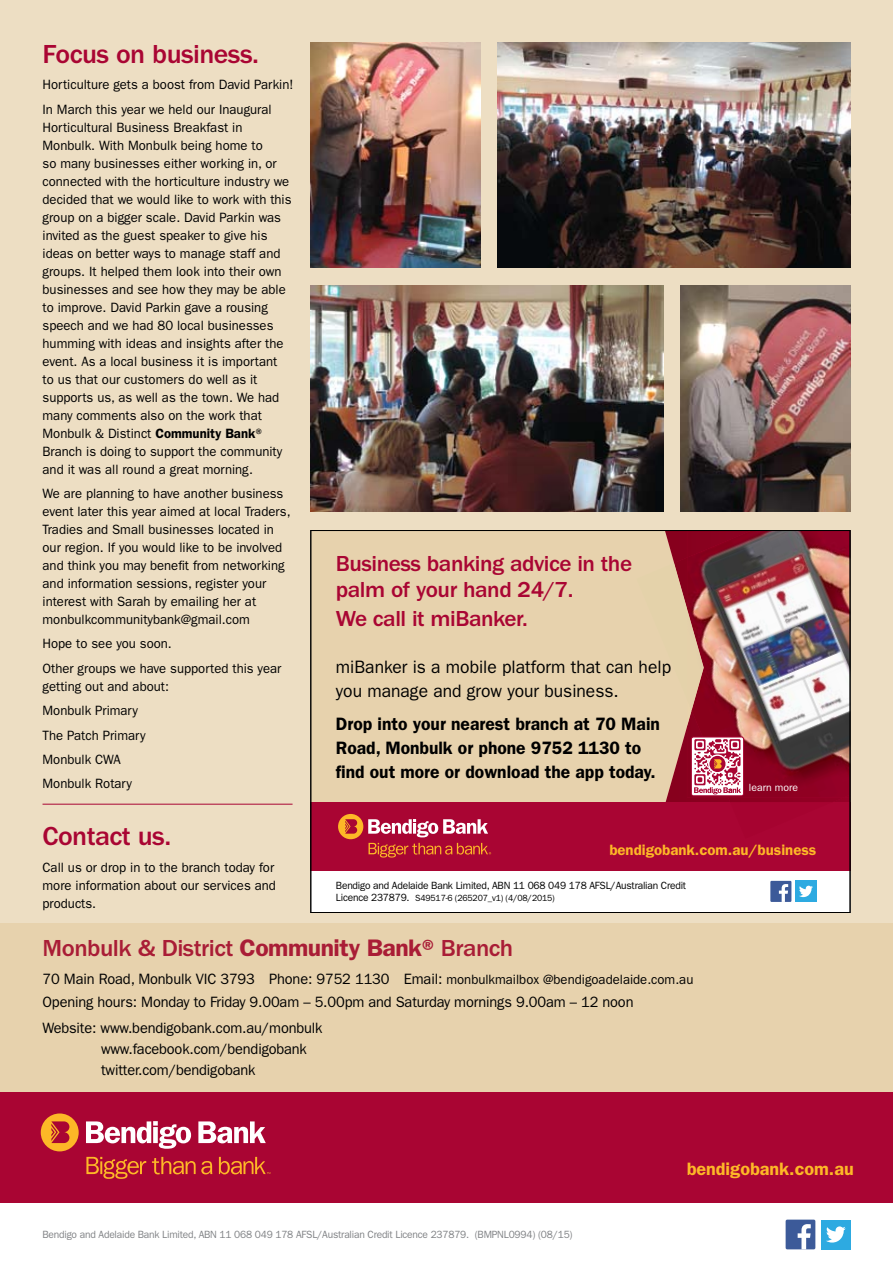
<style>
.page{position:relative;width:893px;height:1263px;background:#fff}
.page>*{position:absolute;margin:0;border:0;box-sizing:border-box;transform-origin:0 0}
.t1{font:500 27px "Franklin Gothic";letter-spacing:-.02em;color:#a90533}
.t2{font:500 24px "Franklin Gothic";letter-spacing:-.02em;color:#a91d36}
.t3{font:500 22.5px/25.5px "ITC Franklin Gothic Std";letter-spacing:-.02em;color:#a90533}
.t4{font:600 18px/24px "ITC Franklin Gothic Std";color:#000}
.t5{font:18px/24px "ITC Franklin Gothic Std";color:#000}
.t6{font:600 18px "Franklin Gothic";color:#fdb827}
.t7{font:15px/21px "Franklin Gothic";letter-spacing:-.01em;color:#000}
.t8{font:600 15px "ITC Franklin Gothic Std";color:#fdb827}
.t9{font:13.5px/18px "Franklin Gothic";color:#000}
.t10{font:10.5px "Franklin Gothic";letter-spacing:-.02em;color:#808285}
.t11{font:10.5px "ITC Franklin Gothic Std";letter-spacing:-.02em;color:#000}
.t12{font:10.5px "ITC Franklin Gothic Std";color:#fff}
.t13{font:9px "ITC Franklin Gothic Std";letter-spacing:-.02em;color:#000}
.s1{font-weight:600}
.s2{font-size:13.5px}
.s3{font-size:10.5px}
</style>
<div class="page">
<div style="left:0;top:0;width:893px;height:1116px;background:#eddec3"></div>
<div style="left:0;top:924px;width:893px;height:173px;background:#e7d2ad"></div>
<div style="left:786px;top:1219px;width:29px;height:30px;background:#3c5a99;border-radius:2px"></div>
<svg style="left:798px;top:1224px;width:13px;height:25px"></svg>
<div style="left:821px;top:1219px;width:30px;height:30px;background:#2daae1"></div>
<svg style="left:826px;top:1226px;width:20px;height:16px"></svg>
<div style="left:0;top:1092px;width:893px;height:111px;background:#a90533"></div>
<div style="left:41px;top:1113px;width:38px;height:38px;background:#fdb827;border-radius:50%"></div>
<svg style="left:51px;top:1121px;width:18px;height:22px"></svg>
<svg style="left:86px;top:1121px;width:105px;height:28px"></svg>
<svg style="left:198px;top:1121px;width:68px;height:22px"></svg>
<svg style="left:86px;top:1157px;width:60px;height:22px"></svg>
<svg style="left:152px;top:1157px;width:60px;height:17px"></svg>
<svg style="left:219px;top:1157px;width:51px;height:17px"></svg>
<hr style="left:43px;top:804px;width:250px;height:1px;background:#a90533">
<div style="left:310px;top:869px;width:540px;height:44px;background:#fff"></div>
<div style="left:312px;top:532px;width:392px;height:270px;background:#e7d2ad"></div>
<div style="left:770px;top:881px;width:21px;height:21px;background:#3c5a99"></div>
<svg style="left:779px;top:884px;width:9px;height:18px"></svg>
<div style="left:795px;top:881px;width:21px;height:21px;background:#2daae1"></div>
<svg style="left:799px;top:886px;width:14px;height:11px"></svg>
<div style="left:310px;top:802px;width:540px;height:68px;background:#a90533"></div>
<div style="left:338px;top:814px;width:25px;height:25px;background:#fdb827;border-radius:50%"></div>
<svg style="left:345px;top:819px;width:12px;height:15px"></svg>
<svg style="left:368px;top:819px;width:120px;height:18px"></svg>
<svg style="left:368px;top:843px;width:123px;height:14px"></svg>
<img style="left:687px;top:532px;width:161px;height:265px">
<img style="left:687px;top:710px;width:5px;height:16px">
<img style="left:674px;top:557px;width:13px;height:6px">
<div style="left:636px;top:563px;width:51px;height:137px;background:#e4d2aa"></div>
<img style="left:728px;top:797px;width:116px;height:5px">
<img style="left:687px;top:609px;width:17px;height:101px">
<div style="left:691px;top:737px;width:53px;height:59px;background:#fff;border-radius:2px"></div>
<div style="left:691px;top:737px;width:53px;height:59px;border:1px solid #a90533;border-radius:2px"></div>
<svg style="left:694px;top:739px;width:47px;height:55px"></svg>
<img style="left:310px;top:43px;width:170px;height:225px">
<img style="left:310px;top:286px;width:353px;height:225px">
<img style="left:680px;top:286px;width:170px;height:225px">
<img style="left:497px;top:43px;width:353px;height:225px">
<h1 class="t1" style="left:43px;top:39px;width:218px">Focus on business.</h1>
<p class="t9" style="left:43px;top:73px;width:252px;line-height:24.5px">Horticulture gets a boost from David Parkin!<br>In March this year we held our Inaugural</p>
<p class="t9" style="left:43px;top:118px;width:251px">Horticultural Business Breakfast in Monbulk. With Monbulk being home to<br>so many businesses either working in, or connected with the horticulture industry we decided that we would like to work with this group on a bigger scale. David Parkin was invited as the guest speaker to give his ideas on better ways to manage staff and groups. It helped them look into their own businesses and see how they may be able to improve. David Parkin gave a rousing speech and we had 80 local businesses humming with ideas and insights after the event. As a local business it is important to us that our customers do well as it supports us, as well as the town. We had many comments also on the work that Monbulk &amp; Distinct <span class="s1">Community Bank</span>® Branch is doing to support the community and it was all round a great morning.</p>
<p class="t9" style="left:43px;top:484px;width:250px">We are planning to have another business event later this year aimed at local Traders, Tradies and Small businesses located in our region. If you would like to be involved and think you may benefit from networking and information sessions, register your interest with Sarah by emailing her at monbulkcommunitybank@gmail.com</p>
<p class="t9" style="left:43px;top:632px;width:240px;line-height:24.5px">Hope to see you soon.<br>Other groups we have supported this year</p>
<p class="t9" style="left:43px;top:674px;width:128px;line-height:24.5px">getting out and about:<br>Monbulk Primary<br>The Patch Primary<br>Monbulk CWA<br>Monbulk Rotary</p>
<h1 class="t1" style="left:43px;top:821px;width:130px">Contact us.</h1>
<p class="t9" style="left:43px;top:858px;width:235px">Call us or drop in to the branch today for more information about our services and products.</p>
<h2 class="t2" style="left:43px;top:934px;width:472px">Monbulk &amp; District <span class="s1">Community Bank®</span> Branch</h2>
<p class="t7" style="left:43px;top:967px;width:652px;line-height:23.7px">70 Main Road, Monbulk VIC 3793 Phone: 9752 1130 Email: <span class="s2">monbulkmailbox @bendigoadelaide.com.au<br></span>Opening hours: Monday to Friday 9.00am – 5.00pm and Saturday mornings 9.00am – 12 noon</p>
<p class="t7" style="left:101px;top:1017px;width:223px;text-indent:-59px">Website: www.bendigobank.com.au/monbulk www.facebook.com/bendigobank twitter.com/bendigobank</p>
<h3 class="t3" style="left:336px;top:551px;width:298px">Business banking advice in the palm of your hand 24/7.</h3>
<h3 class="t3" style="left:336px;top:606px;width:193px">We call it miBanker.</h3>
<h3 class="t5" style="left:336px;top:655px;width:337px">miBanker is a mobile platform that can help you manage and grow your business.</h3>
<h3 class="t4" style="left:336px;top:712px;width:326px">Drop into your nearest branch at 70 Main<br>Road, Monbulk or phone 9752 1130 to find out more or download the app today.</h3>
<p class="t12" style="left:749px;top:782px;width:51px">learn more</p>
<p class="t8" style="left:609px;top:841px;width:209px">bendigobank.com.au/business</p>
<p class="t11" style="left:336px;top:879px;width:352px">Bendigo and Adelaide Bank Limited, ABN 11 068 049 178 AFSL/Australian Credit</p>
<p class="t13" style="left:336px;top:893px;width:220px"><span class="s3">Licence 237879.</span> S49517-6 (265207_v1) (4/08/2015)</p>
<p class="t10" style="left:43px;top:1229px;width:532px">Bendigo and Adelaide Bank Limited, ABN 11 068 049 178 AFSL/Australian Credit Licence 237879. (BMPNL0994) (08/15)</p>
<h3 class="t6" style="left:687px;top:1158px;width:169px">bendigobank.com.au</h3>
</div>
